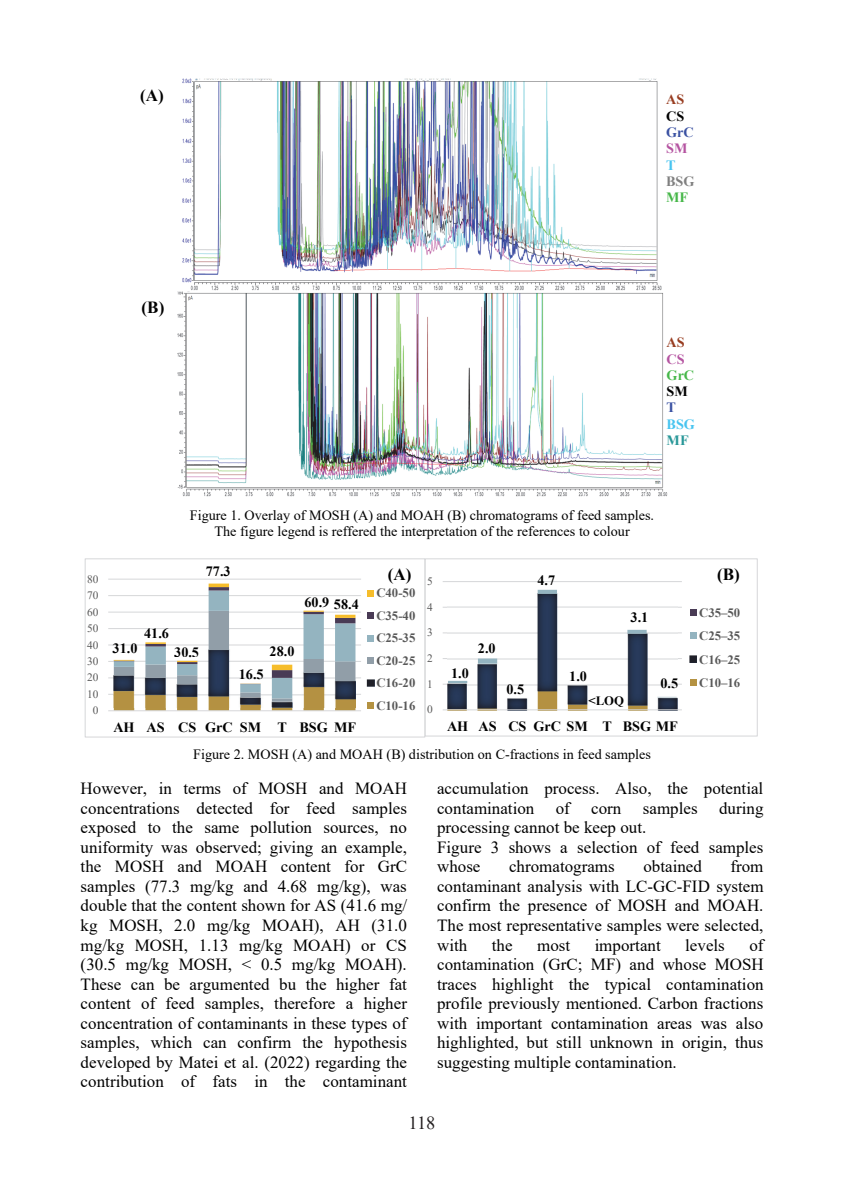
<style>
.page{position:relative;width:844px;height:1191px;background:#fff}
.page>*{position:absolute;margin:0;border:0;box-sizing:border-box;transform-origin:0 0}
.t1{font:18.38px "Times New Roman";color:#231f20}
.t2{font:16.97px/19.6px "Times New Roman";color:#000;text-align:justify}
.t3{font:700 16.97px "Times New Roman";color:#000}
.t4{font:14.17px/16.1px "Times New Roman";color:#000;text-align:center}
.t5{font:700 14.17px "Times New Roman";color:#000}
.t6{font:700 14.17px/16.3px "Times New Roman";color:#3a51a2}
.t7{font:700 14.17px/16.3px "Times New Roman";letter-spacing:.005em;color:#46b749}
.t8{font:700 12.78px/22.4px "Times New Roman";color:#595959;text-align:justify}
.t9{font:700 12.78px "Times New Roman";color:#000}
.t10{font:11.38px "Times New Roman";letter-spacing:.005em;color:#595959}
.s1{color:#983d21}
.s2{color:#000}
.s3{color:#b554a1}
.s4{color:#47c4f0}
.s5{color:#808080}
.s6{color:#46b749}
.s7{color:#3a51a2}
.s8{color:#289798}
</style>
<div class="page">
<img style="left:177px;top:79px;width:490px;height:418px">
<hr style="left:108px;top:694px;width:253px;height:1px;background:#d8d9db">
<hr style="left:108px;top:677px;width:253px;height:1px;background:#d8d9db">
<hr style="left:108px;top:661px;width:253px;height:1px;background:#d8d9db">
<hr style="left:108px;top:644px;width:253px;height:1px;background:#d8d9db">
<hr style="left:108px;top:628px;width:253px;height:1px;background:#d8d9db">
<hr style="left:108px;top:611px;width:253px;height:1px;background:#d8d9db">
<hr style="left:108px;top:595px;width:253px;height:1px;background:#d8d9db">
<hr style="left:108px;top:578px;width:253px;height:1px;background:#d8d9db">
<svg style="left:114px;top:583px;width:241px;height:127px"></svg>
<hr style="left:108px;top:710px;width:253px;height:1px;background:#d8d9db">
<svg style="left:367px;top:590px;width:6px;height:6px"></svg>
<div style="left:367px;top:612px;width:6px;height:7px;background:#493b55"></div>
<svg style="left:367px;top:635px;width:6px;height:6px"></svg>
<svg style="left:367px;top:657px;width:6px;height:6px"></svg>
<svg style="left:367px;top:679px;width:7px;height:7px"></svg>
<svg style="left:367px;top:702px;width:6px;height:6px"></svg>
<div style="left:85px;top:559px;width:340px;height:178px;border:1px solid #d8d9db"></div>
<hr style="left:442px;top:683px;width:239px;height:1px;background:#d8d9db">
<hr style="left:442px;top:658px;width:239px;height:1px;background:#d8d9db">
<hr style="left:442px;top:632px;width:239px;height:1px;background:#d8d9db">
<hr style="left:442px;top:606px;width:239px;height:2px;background:#d8d9db">
<hr style="left:442px;top:581px;width:239px;height:1px;background:#d8d9db">
<hr style="left:537px;top:590px;width:20px;height:4px;background:#94b4c0">
<svg style="left:448px;top:594px;width:228px;height:115px"></svg>
<hr style="left:442px;top:709px;width:239px;height:1px;background:#d8d9db">
<svg style="left:690px;top:609px;width:6px;height:6px"></svg>
<div style="left:690px;top:632px;width:6px;height:7px;background:#94b4c0"></div>
<svg style="left:689px;top:656px;width:7px;height:6px"></svg>
<div style="left:690px;top:679px;width:6px;height:7px;background:#b49242"></div>
<div style="left:424px;top:559px;width:333px;height:177px;border:1px solid #d8d9db"></div>
<p class="t3" style="left:140px;top:83px;width:25px">(A)</p>
<p class="t6" style="left:666px;top:91px;width:30px"><span class="s1">AS<br></span><span class="s2">CS<br></span>GrC<br><span class="s3">SM<br></span><span class="s4">T<br></span><span class="s5">BSG<br></span><span class="s6">MF</span></p>
<p class="t3" style="left:142px;top:295px;width:24px">(B)</p>
<p class="t7" style="left:666px;top:334px;width:30px"><span class="s1">AS<br></span><span class="s3">CS<br></span>GrC<br><span class="s2">SM<br></span><span class="s7">T<br></span><span class="s4">BSG<br></span><span class="s8">MF</span></p>
<p class="t4" style="left:190px;top:507px;width:465px">Figure 1. Overlay of MOSH (A) and MOAH (B) chromatograms of feed samples.<br>The figure legend is reffered the interpretation of the references to colour</p>
<p class="t10" style="left:87px;top:571px;width:13px">80</p>
<p class="t5" style="left:206px;top:561px;width:26px">77.3</p>
<p class="t3" style="left:388px;top:562px;width:25px">(A)</p>
<p class="t10" style="left:427px;top:573px;width:7px">5</p>
<p class="t5" style="left:537px;top:570px;width:19px">4.7</p>
<p class="t3" style="left:716px;top:562px;width:24px">(B)</p>
<p class="t10" style="left:87px;top:587px;width:13px">70</p>
<p class="t10" style="left:87px;top:604px;width:13px">60</p>
<p class="t10" style="left:87px;top:620px;width:13px">50</p>
<p class="t10" style="left:87px;top:636px;width:13px">40</p>
<p class="t10" style="left:87px;top:653px;width:13px">30</p>
<p class="t10" style="left:87px;top:669px;width:13px">20</p>
<p class="t10" style="left:87px;top:686px;width:13px">10</p>
<p class="t10" style="left:93px;top:702px;width:7px">0</p>
<p class="t5" style="left:144px;top:623px;width:26px">41.6</p>
<p class="t5" style="left:112px;top:638px;width:26px">31.0</p>
<p class="t5" style="left:174px;top:641px;width:26px">30.5</p>
<p class="t5" style="left:304px;top:593px;width:56px">60.9 58.4</p>
<p class="t5" style="left:269px;top:641px;width:26px">28.0</p>
<p class="t5" style="left:239px;top:663px;width:26px">16.5</p>
<p class="t8" style="left:376px;top:581px;width:40px">C40-50<br>C35-40<br>C25-35<br>C20-25<br>C16-20<br>C10-16</p>
<p class="t10" style="left:427px;top:599px;width:7px">4</p>
<p class="t10" style="left:427px;top:624px;width:7px">3</p>
<p class="t10" style="left:427px;top:650px;width:7px">2</p>
<p class="t10" style="left:427px;top:676px;width:7px">1</p>
<p class="t10" style="left:427px;top:701px;width:7px">0</p>
<p class="t5" style="left:451px;top:663px;width:19px">1.0</p>
<p class="t5" style="left:477px;top:638px;width:19px">2.0</p>
<p class="t5" style="left:506px;top:679px;width:19px">0.5</p>
<p class="t5" style="left:630px;top:607px;width:19px">3.1</p>
<p class="t5" style="left:569px;top:666px;width:19px">1.0</p>
<p class="t9" style="left:588px;top:691px;width:37px">&lt;LOQ</p>
<p class="t5" style="left:660px;top:672px;width:19px">0.5</p>
<p class="t8" style="left:699px;top:600px;width:43px;line-height:23.4px">C35–50<br>C25–35<br>C16–25<br>C10–16</p>
<p class="t5" style="left:113px;top:717px;width:244px">AH AS CS GrC SM T BSG MF</p>
<p class="t5" style="left:447px;top:716px;width:232px">AH AS CS GrC SM T BSG MF</p>
<p class="t4" style="left:193px;top:745px;width:459px">Figure 2. MOSH (A) and MOAH (B) distribution on C-fractions in feed samples</p>
<p class="t2" style="left:81px;top:778px;width:328px">However, in terms of MOSH and MOAH concentrations detected for feed samples exposed to the same pollution sources, no uniformity was observed; giving an example, the MOSH and MOAH content for GrC samples (77.3 mg/kg and 4.68 mg/kg), was double that the content shown for AS (41.6 mg/ kg MOSH, 2.0 mg/kg MOAH), AH (31.0 mg/kg MOSH, 1.13 mg/kg MOAH) or CS (30.5 mg/kg MOSH, &lt; 0.5 mg/kg MOAH).<br>These can be argumented bu the higher fat content of feed samples, therefore a higher concentration of contaminants in these types of samples, which can confirm the hypothesis developed by Matei et al. (2022) regarding the contribution of fats in the contaminant</p>
<p class="t2" style="left:437px;top:778px;width:328px">accumulation process. Also, the potential contamination</p>
<p class="t2" style="left:555px;top:797px;width:16px">of</p>
<p class="t2" style="left:591px;top:797px;width:32px">corn</p>
<p class="t2" style="left:642px;top:797px;width:56px">samples</p>
<p class="t2" style="left:718px;top:797px;width:46px">during</p>
<p class="t2" style="left:437px;top:817px;width:328px;text-align:left">processing cannot be keep out.<br>Figure 3 shows a selection of feed samples whose</p>
<p class="t2" style="left:509px;top:856px;width:107px">chromatograms</p>
<p class="t2" style="left:643px;top:856px;width:60px">obtained</p>
<p class="t2" style="left:437px;top:856px;width:328px;text-indent:293px">from contaminant analysis with LC-GC-FID system confirm the presence of MOSH and MOAH.<br>The most representative samples were selected, with</p>
<p class="t2" style="left:491px;top:934px;width:22px">the</p>
<p class="t2" style="left:537px;top:934px;width:35px">most</p>
<p class="t2" style="left:594px;top:934px;width:68px">important</p>
<p class="t2" style="left:685px;top:934px;width:41px">levels</p>
<p class="t2" style="left:437px;top:934px;width:328px;text-indent:312px">of contamination (GrC; MF) and whose MOSH traces highlight the typical contamination profile previously mentioned. Carbon fractions with important contamination areas was also highlighted, but still unknown in origin, thus suggesting multiple contamination.</p>
<p class="t1" style="left:408px;top:1110px;width:28px">118</p>
</div>
